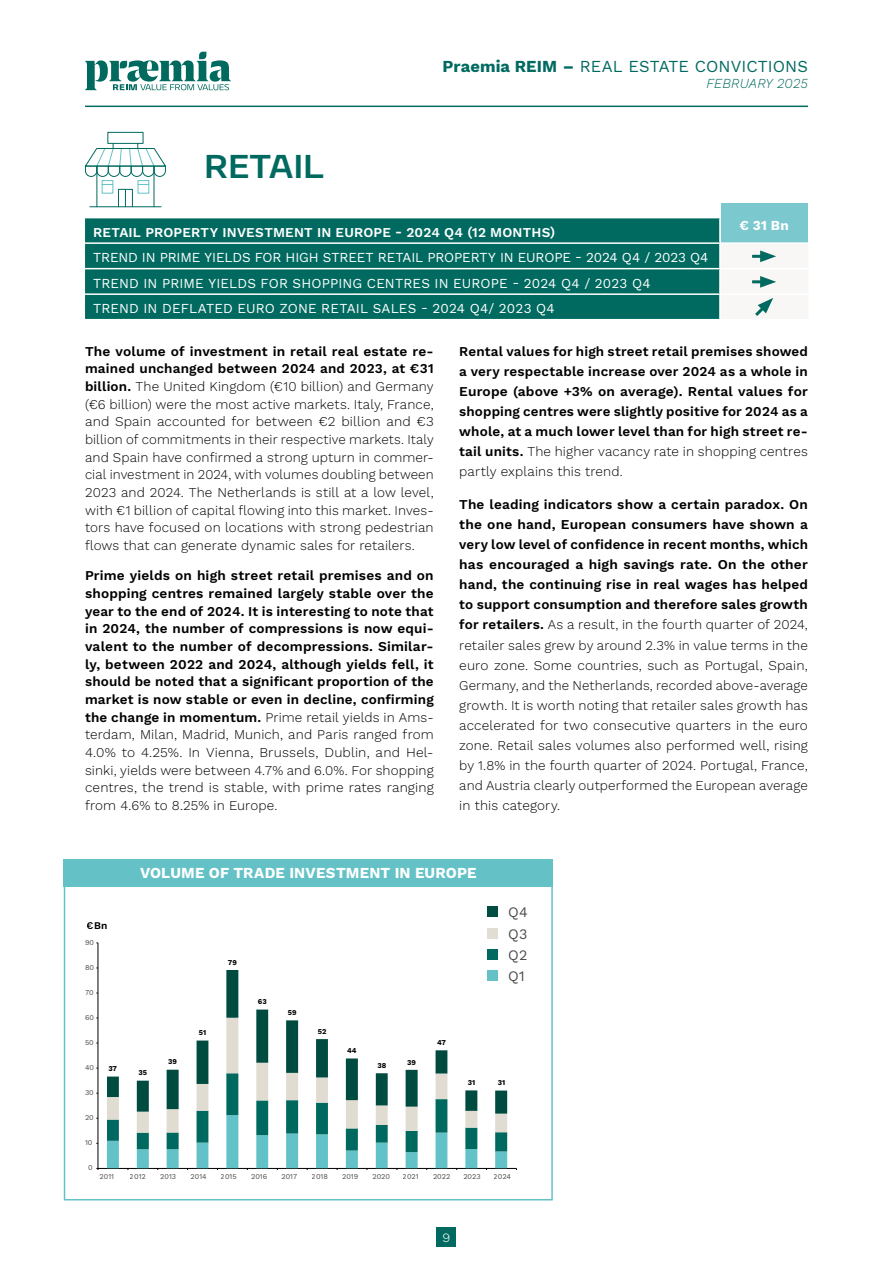
<style>
.page{position:relative;width:893px;height:1263px;background:#fff}
.page>*{position:absolute;margin:0;border:0;box-sizing:border-box;transform-origin:0 0}
.titre{font:700 33px "Geon Expanded";letter-spacing:-.025em;color:#006a60}
.t1{font:16.5px "Work Sans";letter-spacing:.005em;color:#006a60}
._00_Titre_graph{font:700 15px "Work Sans";letter-spacing:.01em;color:#fff}
.t2{font:300 15px "Work Sans";color:#fff}
.legende{font:14.25px "Work Sans";letter-spacing:.015em;color:#4a4a49}
._00_Paragraphe{font:300 13.5px/20.1px "Work Sans";letter-spacing:.01em;color:#000;text-align:justify}
._00_Paragraphe-2{font:600 13.5px/17.7px "Work Sans";letter-spacing:.01em;color:#000;text-align:justify}
._00_Ligne_tableau{font:13.5px "Work Sans";letter-spacing:.005em;color:#fff}
._00_Ligne_tableau-2{font:600 13.5px "Work Sans";letter-spacing:.015em;color:#fff}
.t3{font:italic 13.5px "Work Sans";letter-spacing:.01em;color:#006a60}
._00_Total_tableau{font:700 13.5px "Work Sans";color:#fff}
.t4{font:600 10.2px "Work Sans";color:#000}
.t5{font:7.35px "Work Sans";color:#4a4949}
.t6{font:700 7.35px "Work Sans";color:#000}
.s1{font-weight:700}
.s2{font-weight:600}
.s3{font-weight:300}
</style>
<div class="page">
<div style="left:437px;top:1227px;width:19px;height:19px;background:#006a60"></div>
<hr style="left:85px;top:106px;width:723px;height:1px;background:#006a60">
<svg style="left:85px;top:52px;width:146px;height:38px"></svg>
<div style="left:64px;top:872px;width:489px;height:328px;border:2px solid #63c2c7"></div>
<div style="left:721px;top:203px;width:87px;height:70px;background:#7bc8ce"></div>
<hr style="left:98px;top:943px;width:1px;height:225px;background:#000">
<hr style="left:98px;top:1168px;width:418px;height:1px;background:#000">
<svg style="left:107px;top:1132px;width:400px;height:38px"></svg>
<svg style="left:107px;top:1113px;width:400px;height:19px"></svg>
<svg style="left:107px;top:970px;width:400px;height:143px"></svg>
<hr style="left:90px;top:206px;width:71px;height:1px;background:#006a60">
<hr style="left:154px;top:166px;width:1px;height:41px;background:#006a60">
<hr style="left:96px;top:166px;width:1px;height:41px;background:#006a60">
<div style="left:118px;top:189px;width:15px;height:18px;border:1px solid #006a60"></div>
<svg style="left:125px;top:189px;width:1px;height:18px"></svg>
<div style="left:107px;top:132px;width:36px;height:12px;border:1px solid #006a60"></div>
<svg style="left:85px;top:143px;width:81px;height:34px"></svg>
<div style="left:138px;top:180px;width:11px;height:14px;border:1px solid #64c2c7"></div>
<div style="left:102px;top:180px;width:11px;height:14px;border:1px solid #64c2c7"></div>
<div style="left:64px;top:859px;width:489px;height:28px;background:#64c2c7"></div>
<div style="left:85px;top:218px;width:634px;height:101px;background:#006a60"></div>
<hr style="left:85px;top:242px;width:635px;height:2px;background:#fff">
<hr style="left:85px;top:268px;width:635px;height:1px;background:#fff">
<hr style="left:85px;top:293px;width:635px;height:2px;background:#fff">
<hr style="left:720px;top:242px;width:88px;height:2px;background:#fff">
<svg style="left:721px;top:244px;width:87px;height:72px"></svg>
<div style="left:487px;top:906px;width:11px;height:11px;background:#024d41"></div>
<div style="left:487px;top:928px;width:11px;height:10px;background:#e2ddd3"></div>
<div style="left:487px;top:949px;width:11px;height:11px;background:#006a60"></div>
<div style="left:487px;top:970px;width:11px;height:11px;background:#64c2c7"></div>
<p class="titre" style="left:204px;top:144px;width:121px">RETAIL</p>
<p class="t1" style="left:443px;top:54px;width:367px"><span class="s1">Praemia REIM –</span> REAL ESTATE CONVICTIONS</p>
<p class="t3" style="left:706px;top:73px;width:103px">FEBRUARY 2025</p>
<p class="_00_Ligne_tableau-2" style="left:93px;top:222px;width:464px">RETAIL PROPERTY INVESTMENT IN EUROPE - 2024 Q4 (12 MONTHS)</p>
<p class="_00_Total_tableau" style="left:740px;top:215px;width:51px">€ 31 Bn</p>
<p class="_00_Ligne_tableau" style="left:93px;top:247px;width:617px">TREND IN PRIME YIELDS FOR HIGH STREET RETAIL PROPERTY IN EUROPE - 2024 Q4 / 2023 Q4</p>
<p class="_00_Ligne_tableau" style="left:93px;top:273px;width:559px">TREND IN PRIME YIELDS FOR SHOPPING CENTRES IN EUROPE - 2024 Q4 / 2023 Q4</p>
<p class="_00_Ligne_tableau" style="left:93px;top:298px;width:463px">TREND IN DEFLATED EURO ZONE RETAIL SALES - 2024 Q4/ 2023 Q4</p>
<p class="_00_Paragraphe" style="left:85px;top:342px;width:350px;line-height:17.7px"><span class="s2">The volume of investment in retail real estate re&shy;mained unchanged between 2024 and 2023, at €31 billion.</span> The United Kingdom (€10 billion) and Germany (€6 billion) were the most active markets. Italy, France, and Spain accounted for between €2 billion and €3 billion of commitments in their respective markets. Italy and Spain have confirmed a strong upturn in commer&shy;cial investment in 2024, with volumes doubling between 2023 and 2024. The Netherlands is still at a low level, with €1 billion of capital flowing into this market. Inves&shy;tors have focused on locations with strong pedestrian flows that can generate dynamic sales for retailers.</p>
<p class="_00_Paragraphe-2" style="left:85px;top:566px;width:350px">Prime yields on high street retail premises and on shopping centres remained largely stable over the year to the end of 2024. It is interesting to note that in 2024, the number of compressions is now equi&shy;valent to the number of decompressions. Similar&shy;ly, between 2022 and 2024, although yields fell, it should be noted that a significant proportion of the market is now stable or even in decline, confirming the change in momentum. <span class="s3">Prime retail yields in Ams&shy;terdam, Milan, Madrid, Munich, and Paris ranged from 4.0% to 4.25%. In Vienna, Brussels, Dublin, and Hel&shy;sinki, yields were between 4.7% and 6.0%. For shopping centres, the trend is stable, with prime rates ranging from 4.6% to 8.25% in Europe.</span></p>
<p class="_00_Paragraphe-2" style="left:459px;top:340px;width:350px;line-height:20.1px">Rental values for high street retail premises showed a very respectable increase over 2024 as a whole in Europe (above +3% on average). Rental values for shopping centres were slightly positive for 2024 as a whole, at a much lower level than for high street re&shy;tail units. <span class="s3">The higher vacancy rate in shopping centres partly explains this trend.</span></p>
<p class="_00_Paragraphe" style="left:459px;top:494px;width:350px"><span class="s2">The leading indicators show a certain paradox. On the one hand, European consumers have shown a very low level of confidence in recent months, which has encouraged a high savings rate. On the other hand, the continuing rise in real wages has helped to support consumption and therefore sales growth for retailers.</span> As a result, in the fourth quarter of 2024, retailer sales grew by around 2.3% in value terms in the euro zone. Some countries, such as Portugal, Spain, Germany, and the Netherlands, recorded above-average growth. It is worth noting that retailer sales growth has accelerated for two consecutive quarters in the euro zone. Retail sales volumes also performed well, rising by 1.8% in the fourth quarter of 2024. Portugal, France, and Austria clearly outperformed the European average in this category.</p>
<p class="t4" style="left:87px;top:917px;width:22px">€Bn</p>
<p class="t5" style="left:85px;top:936px;width:11px">90</p>
<p class="t5" style="left:85px;top:961px;width:11px">80</p>
<p class="t5" style="left:85px;top:986px;width:10px">70</p>
<p class="t5" style="left:85px;top:1012px;width:10px">60</p>
<p class="t5" style="left:85px;top:1037px;width:10px">50</p>
<p class="t5" style="left:85px;top:1062px;width:11px">40</p>
<p class="t5" style="left:85px;top:1087px;width:10px">30</p>
<p class="t5" style="left:85px;top:1112px;width:10px">20</p>
<p class="t5" style="left:85px;top:1137px;width:9px">10</p>
<p class="t5" style="left:88px;top:1162px;width:6px">0</p>
<p class="t6" style="left:109px;top:1063px;width:10px">37</p>
<p class="_00_Titre_graph" style="left:140px;top:861px;width:338px">VOLUME OF TRADE INVESTMENT IN EUROPE</p>
<p class="t6" style="left:138px;top:1067px;width:10px">35</p>
<p class="t6" style="left:168px;top:1056px;width:10px">39</p>
<p class="t6" style="left:199px;top:1027px;width:9px">51</p>
<p class="t6" style="left:228px;top:957px;width:10px">79</p>
<p class="t6" style="left:258px;top:996px;width:10px">63</p>
<p class="t6" style="left:288px;top:1007px;width:10px">59</p>
<p class="t6" style="left:318px;top:1026px;width:10px">52</p>
<p class="t6" style="left:347px;top:1045px;width:11px">44</p>
<p class="t6" style="left:377px;top:1060px;width:10px">38</p>
<p class="t6" style="left:407px;top:1056px;width:10px">39</p>
<p class="t6" style="left:437px;top:1037px;width:10px">47</p>
<p class="legende" style="left:508px;top:901px;width:21px">Q4</p>
<p class="legende" style="left:508px;top:923px;width:21px">Q3</p>
<p class="legende" style="left:508px;top:944px;width:21px">Q2</p>
<p class="legende" style="left:508px;top:965px;width:18px">Q1</p>
<p class="t6" style="left:468px;top:1077px;width:9px">31</p>
<p class="t6" style="left:498px;top:1077px;width:9px">31</p>
<p class="t5" style="left:100px;top:1171px;width:16px">2011</p>
<p class="t5" style="left:130px;top:1171px;width:17px">2012</p>
<p class="t5" style="left:160px;top:1171px;width:17px">2013</p>
<p class="t5" style="left:191px;top:1171px;width:18px">2014</p>
<p class="t5" style="left:221px;top:1171px;width:17px">2015</p>
<p class="t5" style="left:251px;top:1171px;width:18px">2016</p>
<p class="t5" style="left:281px;top:1171px;width:17px">2017</p>
<p class="t5" style="left:312px;top:1171px;width:18px">2018</p>
<p class="t5" style="left:342px;top:1171px;width:18px">2019</p>
<p class="t5" style="left:372px;top:1171px;width:19px">2020</p>
<p class="t5" style="left:403px;top:1171px;width:17px">2021</p>
<p class="t5" style="left:433px;top:1171px;width:19px">2022</p>
<p class="t5" style="left:463px;top:1171px;width:19px">2023</p>
<p class="t5" style="left:494px;top:1171px;width:19px">2024</p>
<p class="t2" style="left:443px;top:1225px;width:9px">9</p>
</div>
